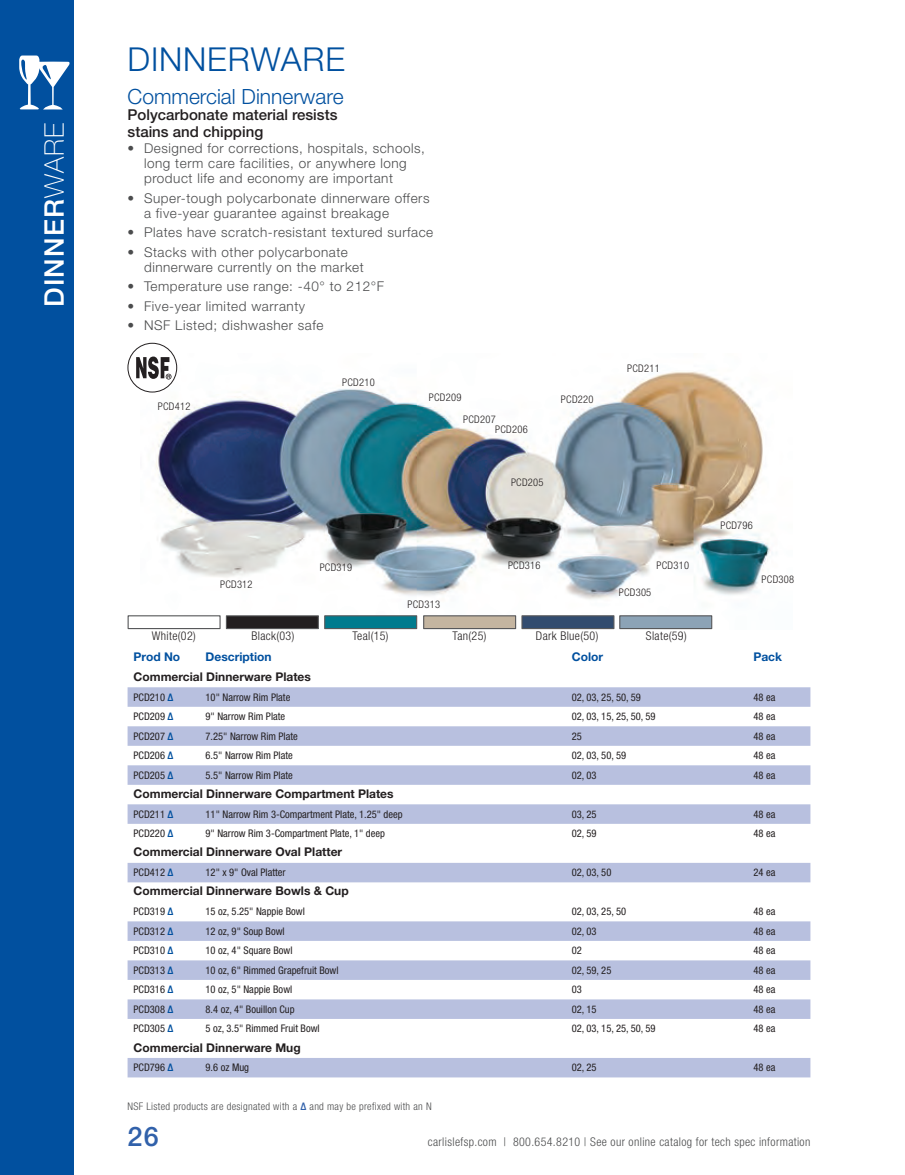
<style>
.page{position:relative;width:905px;height:1175px;background:#fff}
.page>*{position:absolute;margin:0;border:0;box-sizing:border-box;transform-origin:0 0}
.t1{font:300 33px "Helvetica Neue LT Std";letter-spacing:.025em;color:#01509f}
.t2{font:500 27px "Helvetica Neue LT Std";letter-spacing:.04em;color:#fff}
.t3{font:500 27px "Helvetica Neue LT Std";color:#3161aa}
.t4{font:300 21px "Helvetica Neue LT Std";color:#01509f}
.t5{font:500 15px/16.5px "Helvetica Neue LT Std";color:#231f20}
.t6{font:300 13.5px/15px "Helvetica Neue LT Std";letter-spacing:.04em;color:#4b4c4d}
.t7{font:700 12px "Helvetica Neue LT Std";color:#231f20}
.t8{font:300 condensed 12px "Helvetica Neue LT Std";letter-spacing:.03em;color:#4b4c4d}
.t9{font:300 condensed 12px "Helvetica Neue LT Std";letter-spacing:.03em;color:#231f20}
.t10{font:700 12px "Helvetica Neue LT Std";color:#01509f}
.t11{font:condensed 10.5px "Helvetica Neue LT Std";color:#231f20}
.t12{font:300 condensed 10.5px/10.5px "Helvetica Neue LT Std";letter-spacing:.025em;color:#231f20}
.t13{font:300 condensed 10.5px "Helvetica Neue LT Std";letter-spacing:.03em;color:#4b4c4d}
.s1{font-weight:100}
.s2{font-weight:700;color:#01509f}
.s3{font-weight:700;color:#3161aa}
</style>
<div class="page">
<div style="left:0;top:0;width:74px;height:1174px;background:#01509f"></div>
<svg style="left:19px;top:56px;width:51px;height:54px"></svg>
<img style="left:140px;top:354px;width:633px;height:276px">
<svg style="left:128px;top:687px;width:682px;height:390px"></svg>
<div style="left:128px;top:343px;width:49px;height:49px;background:#fff;border-radius:50%"></div>
<div style="left:128px;top:343px;width:49px;height:49px;border:1px solid #231f20;border-radius:50%"></div>
<svg style="left:136px;top:356px;width:35px;height:23px"></svg>
<div style="left:128px;top:615px;width:92px;height:14px;background:#fff;border:1px solid #57585a"></div>
<div style="left:226px;top:616px;width:92px;height:12px;background:#231f20"></div>
<div style="left:226px;top:615px;width:93px;height:14px;border:1px solid #57585a"></div>
<div style="left:324px;top:615px;width:93px;height:14px;background:#007b8e;border:1px solid #57585a"></div>
<div style="left:423px;top:615px;width:93px;height:14px;background:#c4b5a0;border:1px solid #57585a"></div>
<div style="left:521px;top:615px;width:93px;height:14px;background:#324c6f;border:1px solid #57585a"></div>
<div style="left:619px;top:615px;width:93px;height:14px;background:#8ca3b6;border:1px solid #57585a"></div>
<h2 class="t2" style="left:38px;top:307px;width:185px;rotate:-90deg">DINNER<span class="s1">WARE</span></h2>
<h1 class="t1" style="left:128px;top:39px;width:219px">DINNERWARE</h1>
<h3 class="t4" style="left:128px;top:83px;width:217px">Commercial Dinnerware</h3>
<h3 class="t5" style="left:128px;top:106px;width:211px">Polycarbonate material resists stains and chipping</h3>
<p class="t6" style="left:144px;top:140px;width:282px;text-indent:-16px">• Designed for corrections, hospitals, schools, long term care facilities, or anywhere long product life and economy are important</p>
<p class="t6" style="left:144px;top:190px;width:287px;text-indent:-16px">• Super-tough polycarbonate dinnerware offers a five-year guarantee against breakage</p>
<p class="t6" style="left:128px;top:224px;width:307px">• Plates have scratch‑resistant textured surface</p>
<p class="t6" style="left:144px;top:244px;width:221px;text-indent:-16px">• Stacks with other polycarbonate dinnerware currently on the market</p>
<p class="t6" style="left:128px;top:278px;width:258px">• Temperature use range: -40° to 212°F</p>
<p class="t6" style="left:128px;top:298px;width:179px">• Five-year limited warranty</p>
<p class="t6" style="left:128px;top:317px;width:197px">• NSF Listed; dishwasher safe</p>
<p class="t12" style="left:158px;top:401px;width:34px">PCD412</p>
<p class="t12" style="left:342px;top:376px;width:34px">PCD210</p>
<p class="t12" style="left:429px;top:391px;width:34px">PCD209</p>
<p class="t12" style="left:495px;top:414px;width:34px;text-indent:-32px">PCD207<br>PCD206</p>
<p class="t12" style="left:511px;top:477px;width:34px">PCD205</p>
<p class="t12" style="left:561px;top:394px;width:34px">PCD220</p>
<p class="t12" style="left:627px;top:363px;width:34px">PCD211</p>
<p class="t12" style="left:220px;top:579px;width:34px">PCD312</p>
<p class="t12" style="left:319px;top:562px;width:34px">PCD319</p>
<p class="t12" style="left:407px;top:599px;width:34px">PCD313</p>
<p class="t12" style="left:508px;top:560px;width:34px">PCD316</p>
<p class="t12" style="left:656px;top:560px;width:34px">PCD310</p>
<p class="t12" style="left:618px;top:586px;width:34px">PCD305</p>
<p class="t9" style="left:152px;top:629px;width:45px">White(02)</p>
<p class="t9" style="left:251px;top:629px;width:44px">Black(03)</p>
<p class="t9" style="left:352px;top:629px;width:38px">Teal(15)</p>
<p class="t9" style="left:452px;top:629px;width:35px">Tan(25)</p>
<p class="t9" style="left:536px;top:629px;width:64px">Dark Blue(50)</p>
<p class="t9" style="left:646px;top:629px;width:42px">Slate(59)</p>
<p class="t12" style="left:720px;top:520px;width:34px">PCD796</p>
<p class="t12" style="left:761px;top:574px;width:34px">PCD308</p>
<p class="t10" style="left:134px;top:649px;width:48px">Prod No</p>
<p class="t10" style="left:206px;top:649px;width:67px">Description</p>
<p class="t10" style="left:572px;top:649px;width:33px">Color</p>
<p class="t10" style="left:753px;top:649px;width:30px">Pack</p>
<p class="t7" style="left:134px;top:669px;width:179px">Commercial Dinnerware Plates</p>
<p class="t11" style="left:134px;top:691px;width:41px">PCD210 <span class="s2">∆</span></p>
<p class="t11" style="left:205px;top:691px;width:86px">10" Narrow Rim Plate</p>
<p class="t11" style="left:571px;top:691px;width:71px">02, 03, 25, 50, 59</p>
<p class="t11" style="left:753px;top:691px;width:23px">48 ea</p>
<p class="t11" style="left:133px;top:710px;width:41px">PCD209 <span class="s2">∆</span></p>
<p class="t11" style="left:205px;top:710px;width:81px">9" Narrow Rim Plate</p>
<p class="t11" style="left:571px;top:710px;width:85px">02, 03, 15, 25, 50, 59</p>
<p class="t11" style="left:753px;top:710px;width:23px">48 ea</p>
<p class="t11" style="left:133px;top:730px;width:41px">PCD207 <span class="s2">∆</span></p>
<p class="t11" style="left:205px;top:730px;width:94px">7.25" Narrow Rim Plate</p>
<p class="t11" style="left:571px;top:730px;width:12px">25</p>
<p class="t11" style="left:753px;top:730px;width:23px">48 ea</p>
<p class="t11" style="left:133px;top:749px;width:41px">PCD206 <span class="s2">∆</span></p>
<p class="t11" style="left:205px;top:749px;width:89px">6.5" Narrow Rim Plate</p>
<p class="t11" style="left:571px;top:749px;width:56px">02, 03, 50, 59</p>
<p class="t11" style="left:753px;top:749px;width:23px">48 ea</p>
<p class="t11" style="left:133px;top:769px;width:41px">PCD205 <span class="s2">∆</span></p>
<p class="t11" style="left:205px;top:769px;width:89px">5.5" Narrow Rim Plate</p>
<p class="t11" style="left:571px;top:769px;width:26px">02, 03</p>
<p class="t11" style="left:753px;top:769px;width:23px">48 ea</p>
<p class="t7" style="left:134px;top:786px;width:261px">Commercial Dinnerware Compartment Plates</p>
<p class="t11" style="left:134px;top:808px;width:41px">PCD211 <span class="s2">∆</span></p>
<p class="t11" style="left:205px;top:808px;width:198px">11" Narrow Rim 3-Compartment Plate, 1.25" deep</p>
<p class="t11" style="left:571px;top:808px;width:26px">03, 25</p>
<p class="t11" style="left:753px;top:808px;width:23px">48 ea</p>
<p class="t11" style="left:133px;top:827px;width:41px">PCD220 <span class="s2">∆</span></p>
<p class="t11" style="left:205px;top:827px;width:181px">9" Narrow Rim 3-Compartment Plate, 1" deep</p>
<p class="t11" style="left:571px;top:827px;width:26px">02, 59</p>
<p class="t11" style="left:753px;top:827px;width:23px">48 ea</p>
<p class="t7" style="left:134px;top:844px;width:210px">Commercial Dinnerware Oval Platter</p>
<p class="t11" style="left:134px;top:866px;width:41px">PCD412 <span class="s2">∆</span></p>
<p class="t11" style="left:205px;top:866px;width:82px">12" x 9" Oval Platter</p>
<p class="t11" style="left:571px;top:866px;width:41px">02, 03, 50</p>
<p class="t11" style="left:753px;top:866px;width:23px">24 ea</p>
<p class="t7" style="left:134px;top:883px;width:217px">Commercial Dinnerware Bowls &amp; Cup</p>
<p class="t11" style="left:134px;top:905px;width:41px">PCD319 <span class="s2">∆</span></p>
<p class="t11" style="left:205px;top:905px;width:101px">15 oz, 5.25" Nappie Bowl</p>
<p class="t11" style="left:571px;top:905px;width:56px">02, 03, 25, 50</p>
<p class="t11" style="left:753px;top:905px;width:23px">48 ea</p>
<p class="t11" style="left:133px;top:925px;width:41px">PCD312 <span class="s2">∆</span></p>
<p class="t11" style="left:205px;top:925px;width:81px">12 oz, 9" Soup Bowl</p>
<p class="t11" style="left:571px;top:925px;width:26px">02, 03</p>
<p class="t11" style="left:753px;top:925px;width:23px">48 ea</p>
<p class="t11" style="left:133px;top:944px;width:41px">PCD310 <span class="s2">∆</span></p>
<p class="t11" style="left:205px;top:944px;width:88px">10 oz, 4" Square Bowl</p>
<p class="t11" style="left:571px;top:944px;width:12px">02</p>
<p class="t11" style="left:753px;top:944px;width:23px">48 ea</p>
<p class="t11" style="left:133px;top:964px;width:41px">PCD313 <span class="s2">∆</span></p>
<p class="t11" style="left:205px;top:964px;width:134px">10 oz, 6" Rimmed Grapefruit Bowl</p>
<p class="t11" style="left:571px;top:964px;width:41px">02, 59, 25</p>
<p class="t11" style="left:753px;top:964px;width:23px">48 ea</p>
<p class="t11" style="left:133px;top:983px;width:41px">PCD316 <span class="s2">∆</span></p>
<p class="t11" style="left:205px;top:983px;width:88px">10 oz, 5" Nappie Bowl</p>
<p class="t11" style="left:571px;top:983px;width:12px">03</p>
<p class="t11" style="left:753px;top:983px;width:23px">48 ea</p>
<p class="t11" style="left:133px;top:1003px;width:41px">PCD308 <span class="s2">∆</span></p>
<p class="t11" style="left:205px;top:1003px;width:90px">8.4 oz, 4" Bouillon Cup</p>
<p class="t11" style="left:571px;top:1003px;width:26px">02, 15</p>
<p class="t11" style="left:753px;top:1003px;width:23px">48 ea</p>
<p class="t11" style="left:133px;top:1022px;width:41px">PCD305 <span class="s2">∆</span></p>
<p class="t11" style="left:205px;top:1022px;width:116px">5 oz, 3.5" Rimmed Fruit Bowl</p>
<p class="t11" style="left:571px;top:1022px;width:85px">02, 03, 15, 25, 50, 59</p>
<p class="t11" style="left:753px;top:1022px;width:23px">48 ea</p>
<p class="t7" style="left:134px;top:1039px;width:169px">Commercial Dinnerware Mug</p>
<p class="t11" style="left:134px;top:1061px;width:41px">PCD796 <span class="s2">∆</span></p>
<p class="t11" style="left:205px;top:1061px;width:45px">9.6 oz Mug</p>
<p class="t11" style="left:571px;top:1061px;width:26px">02, 25</p>
<p class="t11" style="left:753px;top:1061px;width:23px">48 ea</p>
<p class="t13" style="left:128px;top:1100px;width:305px">NSF Listed products are designated with a <span class="s3">∆</span> and may be prefixed with an N</p>
<h2 class="t3" style="left:128px;top:1120px;width:33px">26</h2>
<p class="t8" style="left:428px;top:1135px;width:384px">carlislefsp.com | 800.654.8210 | See our online catalog for tech spec information</p>
</div>
